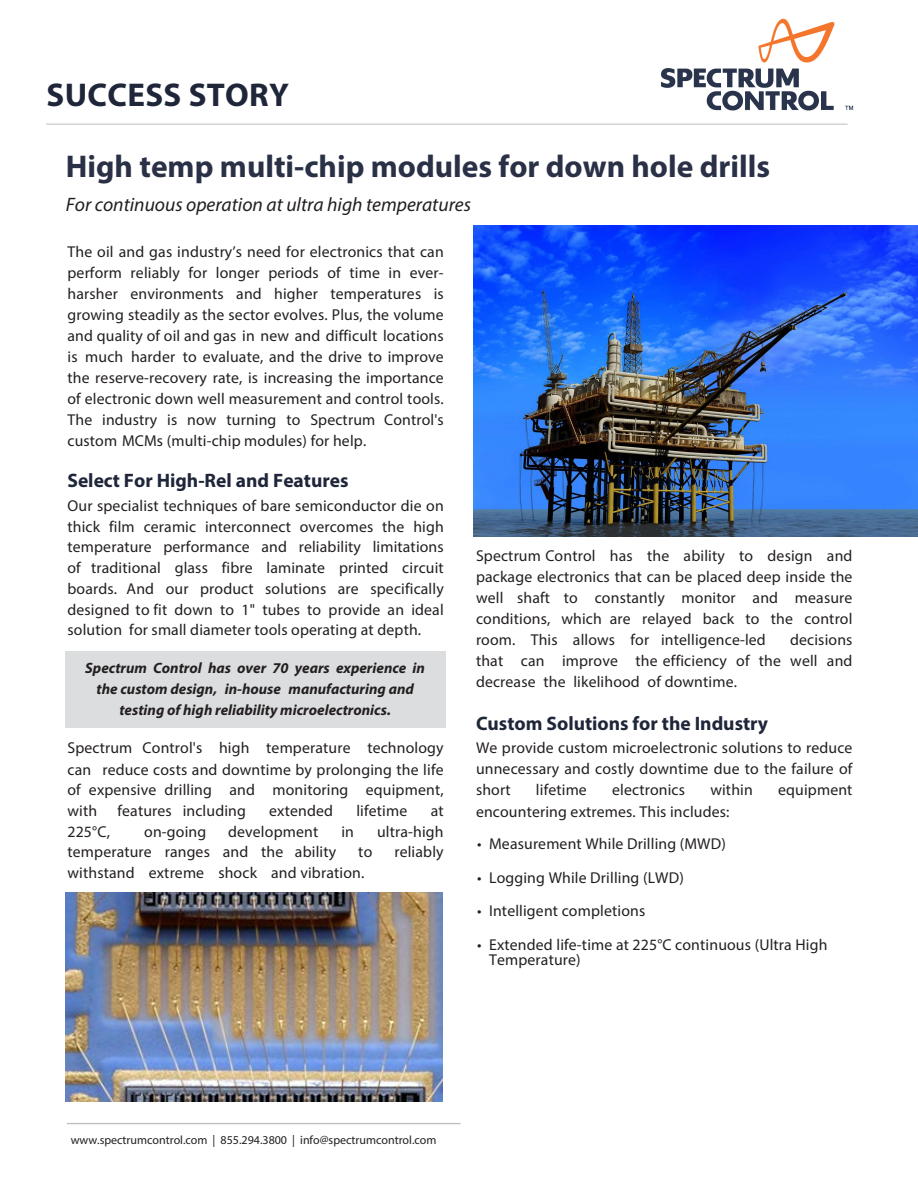
<style>
.page{position:relative;width:918px;height:1188px;background:#fff}
.page>*{position:absolute;margin:0;border:0;box-sizing:border-box;transform-origin:0 0}
.t1{font:700 33px "Myriad";letter-spacing:.01em;color:#1f263a}
.t2{font:700 31.5px "Myriad Pro";color:#2a3046}
.t3{font:700 19.5px "Myriad Pro";color:#1f263a}
.t4{font:italic 19.5px "Myriad Pro";color:#231f20}
.t5{font:15.75px/21px "Myriad Pro";letter-spacing:.01em;color:#231f20;text-align:justify}
.t6{font:italic 700 15px/21px "Myriad Pro";color:#231f20;text-align:center}
.t7{font:12px "Myriad";color:#231f20}
.s1{font-family:"Myriad"}
.s2{font-family:"Myriad Pro"}
</style>
<div class="page">
<div style="left:65px;top:651px;width:381px;height:76px;background:#dcdddf"></div>
<img style="left:474px;top:226px;width:443px;height:311px">
<img style="left:65px;top:892px;width:378px;height:210px">
<img style="left:653px;top:18px;width:201px;height:106px">
<hr style="left:46px;top:124px;width:802px;height:1px;background:#bcbdc0">
<hr style="left:67px;top:1123px;width:394px;height:1px;background:#bcbdc0">
<h1 class="t1" style="left:47px;top:78px;width:244px">SUCCESS STORY</h1>
<h2 class="t2" style="left:66px;top:146px;width:706px">High temp multi-chip modules for down hole drills</h2>
<p class="t4" style="left:66px;top:192px;width:407px">For continuous operation at ultra high temperatures</p>
<p class="t5" style="left:68px;top:241px;width:378px">The oil and gas industry’s need for electronics that can perform reliably for longer periods of time in ever&shy;harsher environments and higher temperatures is growing steadily as the sector evolves. Plus, the volume and quality of oil and gas in new and difficult locations is much harder to evaluate, and the drive to improve the reserve-recovery rate, is increasing the importance of electronic down well measurement and control tools.<br>The industry is now turning to Spectrum Control's custom MCMs (multi-chip modules) for help.</p>
<p class="t3" style="left:68px;top:468px;width:283px">Select For High-Rel and Features</p>
<p class="t5" style="left:68px;top:495px;width:378px">Our specialist techniques of bare semiconductor die on thick film ceramic interconnect overcomes the high temperature performance and reliability limitations of traditional glass fibre laminate printed circuit boards. And our product solutions are specifically designed to fit down to 1" tubes to provide an ideal solution for small diameter tools operating at depth.</p>
<p class="t6" style="left:85px;top:657px;width:341px">Spectrum Control has over 70 years experience in the custom design, in-house manufacturing and testing of high reliability microelectronics.</p>
<p class="t5" style="left:68px;top:737px;width:378px">Spectrum Control's high temperature technology can reduce costs and downtime by prolonging the life of expensive drilling and monitoring equipment, with</p>
<p class="t5" style="left:117px;top:800px;width:130px">features including</p>
<p class="t5" style="left:269px;top:800px;width:65px">extended</p>
<p class="t5" style="left:356px;top:800px;width:52px">lifetime</p>
<p class="t5" style="left:431px;top:800px;width:14px">at</p>
<p class="t5" style="left:68px;top:821px;width:44px">225°C,</p>
<p class="t5" style="left:144px;top:821px;width:64px">on-going</p>
<p class="t5" style="left:228px;top:821px;width:92px">development</p>
<p class="t5" style="left:341px;top:821px;width:14px">in</p>
<p class="t5" style="left:377px;top:821px;width:68px">ultra-high</p>
<p class="t5" style="left:68px;top:841px;width:270px">temperature ranges and the ability</p>
<p class="t5" style="left:358px;top:841px;width:16px">to</p>
<p class="t5" style="left:394px;top:841px;width:51px">reliably</p>
<p class="t5" style="left:68px;top:862px;width:298px">withstand extreme shock and vibration.</p>
<p class="t5" style="left:476px;top:545px;width:378px">Spectrum Control has the ability to design and package electronics that can be placed deep inside the well shaft to constantly monitor and measure conditions, which are relayed back to the control room. This allows for intelligence-led</p>
<p class="t5" style="left:476px;top:629px;width:378px;text-indent:314px">decisions that can improve the efficiency of the well and decrease the likelihood of downtime.</p>
<p class="t3" style="left:476px;top:710px;width:293px">Custom Solution<span class="s1">s</span> for the Industry</p>
<p class="t5" style="left:476px;top:737px;width:378px">We provide custom microelectronic solutions to reduce unnecessary and costly downtime due to the failure of short</p>
<p class="t5" style="left:536px;top:779px;width:52px">lifetime</p>
<p class="t5" style="left:612px;top:779px;width:74px">electronics</p>
<p class="t5" style="left:710px;top:779px;width:44px">within</p>
<p class="t5" style="left:778px;top:779px;width:76px">equipment</p>
<p class="t5" style="left:476px;top:801px;width:255px">encountering extremes. This includes:</p>
<p class="t5" style="left:477px;top:833px;width:250px">• Measurement While Drilling (MWD)</p>
<p class="t5" style="left:477px;top:867px;width:208px">• Logging While Drilling (LWD)</p>
<p class="t5" style="left:477px;top:900px;width:170px">• Intelligent completions</p>
<p class="t5" style="left:489px;top:938px;width:340px;line-height:14.2px;text-indent:-12px">• Extended life-time at 225°C continuous (Ultra High<br>Temperature)</p>
<p class="t7" style="left:71px;top:1134px;width:367px">www.<span class="s2">spectrumcontrol</span>.com | 855.294.3800 | info@<span class="s2">spectrumcontrol</span>.com</p>
</div>
